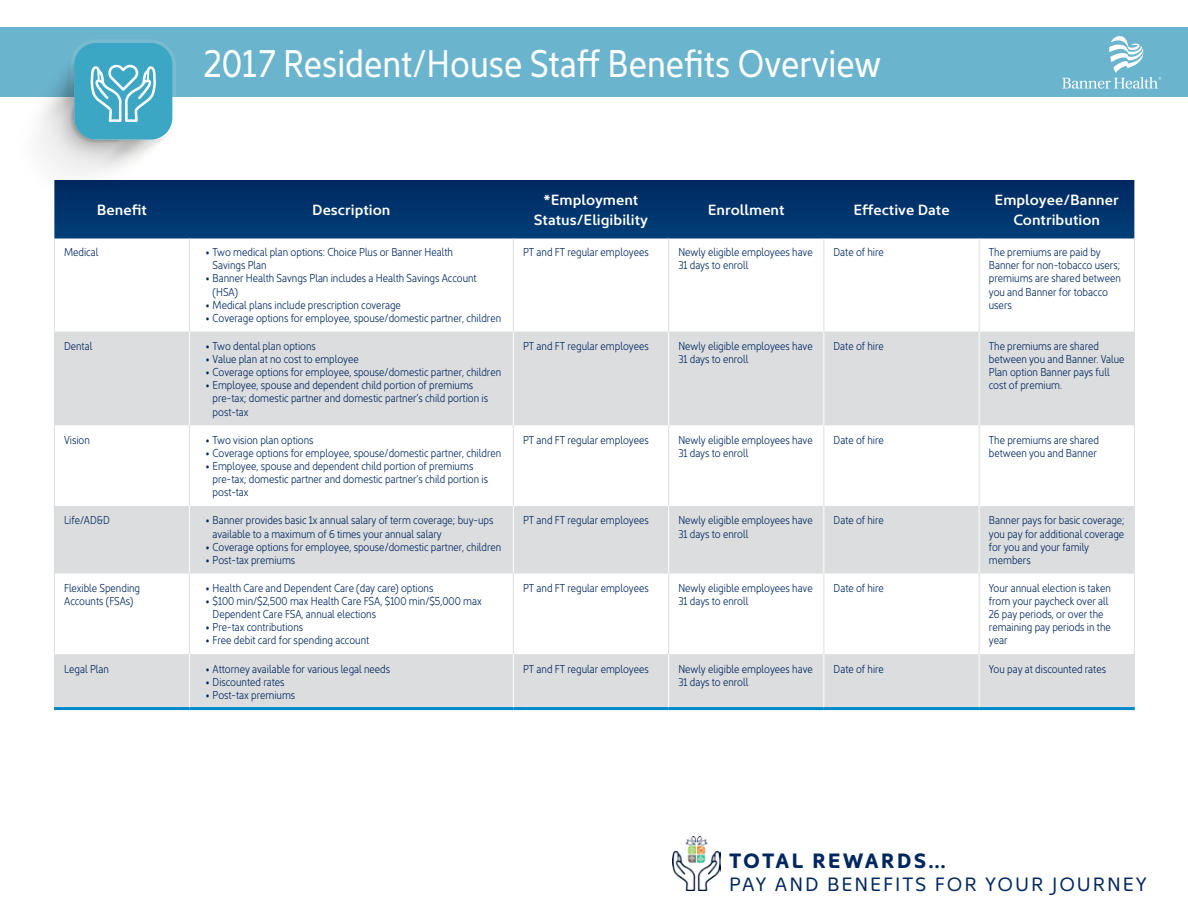
<style>
.page{position:relative;width:1188px;height:918px;background:#fff}
.page>*{position:absolute;margin:0;border:0;box-sizing:border-box;transform-origin:0 0}
.t1{font:39px "Kyrial Sans Pro Regular Cond";color:#fff}
.t2{font:700 21px "Kyrial Sans Pro";letter-spacing:.1em;color:#00275f}
.t3{font:19.5px "Kyrial Sans Pro";letter-spacing:.1em;color:#00275f}
.t4{font:600 15px/20.2px "Kyrial Sans Pro";color:#fff;text-align:center}
.t5{font:11.7px/13px "Kyrial Sans Pro Light Cond";color:#00275f}
</style>
<div class="page">
<svg style="left:54px;top:180px;width:1080px;height:59px;background:#03366d"></svg>
<svg style="left:55px;top:332px;width:1079px;height:375px;fill:#dcddde"></svg>
<hr style="left:54px;top:239px;width:1px;height:93px;background:#dcddde">
<hr style="left:189px;top:239px;width:1px;height:93px;background:#dcddde">
<hr style="left:513px;top:239px;width:1px;height:93px;background:#dcddde">
<hr style="left:668px;top:239px;width:1px;height:93px;background:#dcddde">
<hr style="left:824px;top:239px;width:1px;height:93px;background:#dcddde">
<hr style="left:979px;top:239px;width:1px;height:93px;background:#dcddde">
<hr style="left:1134px;top:239px;width:1px;height:93px;background:#dcddde">
<hr style="left:54px;top:332px;width:1px;height:93px;background:#dcddde">
<hr style="left:1134px;top:332px;width:1px;height:93px;background:#dcddde">
<hr style="left:54px;top:425px;width:1px;height:81px;background:#dcddde">
<hr style="left:1134px;top:425px;width:1px;height:81px;background:#dcddde">
<hr style="left:54px;top:506px;width:1px;height:68px;background:#dcddde">
<hr style="left:1134px;top:506px;width:1px;height:68px;background:#dcddde">
<hr style="left:54px;top:574px;width:1px;height:80px;background:#dcddde">
<hr style="left:1134px;top:574px;width:1px;height:80px;background:#dcddde">
<hr style="left:54px;top:654px;width:1px;height:53px;background:#dcddde">
<hr style="left:1134px;top:654px;width:1px;height:53px;background:#dcddde">
<hr style="left:54px;top:707px;width:135px;height:3px;background:#0089cf">
<hr style="left:189px;top:707px;width:324px;height:3px;background:#0089cf">
<hr style="left:513px;top:707px;width:156px;height:3px;background:#0089cf">
<hr style="left:669px;top:707px;width:155px;height:3px;background:#0089cf">
<hr style="left:824px;top:707px;width:155px;height:3px;background:#0089cf">
<hr style="left:979px;top:707px;width:156px;height:3px;background:#0089cf">
<hr style="left:189px;top:332px;width:1px;height:93px;background:#fff">
<hr style="left:513px;top:332px;width:1px;height:93px;background:#fff">
<hr style="left:668px;top:332px;width:1px;height:93px;background:#fff">
<hr style="left:824px;top:332px;width:1px;height:93px;background:#fff">
<hr style="left:979px;top:332px;width:1px;height:93px;background:#fff">
<hr style="left:189px;top:506px;width:1px;height:68px;background:#fff">
<hr style="left:513px;top:506px;width:1px;height:68px;background:#fff">
<hr style="left:668px;top:506px;width:1px;height:68px;background:#fff">
<hr style="left:824px;top:506px;width:1px;height:68px;background:#fff">
<hr style="left:979px;top:506px;width:1px;height:68px;background:#fff">
<hr style="left:189px;top:654px;width:1px;height:53px;background:#fff">
<hr style="left:513px;top:654px;width:1px;height:53px;background:#fff">
<hr style="left:668px;top:654px;width:1px;height:53px;background:#fff">
<hr style="left:824px;top:654px;width:1px;height:53px;background:#fff">
<hr style="left:979px;top:654px;width:1px;height:53px;background:#fff">
<hr style="left:189px;top:425px;width:1px;height:81px;background:#dcddde">
<hr style="left:513px;top:425px;width:1px;height:81px;background:#dcddde">
<hr style="left:668px;top:425px;width:1px;height:81px;background:#dcddde">
<hr style="left:824px;top:425px;width:1px;height:81px;background:#dcddde">
<hr style="left:979px;top:425px;width:1px;height:81px;background:#dcddde">
<hr style="left:189px;top:574px;width:1px;height:80px;background:#dcddde">
<hr style="left:513px;top:574px;width:1px;height:80px;background:#dcddde">
<hr style="left:668px;top:574px;width:1px;height:80px;background:#dcddde">
<hr style="left:824px;top:574px;width:1px;height:80px;background:#dcddde">
<hr style="left:979px;top:574px;width:1px;height:80px;background:#dcddde">
<div style="left:0;top:27px;width:1188px;height:69px;background:#6bb4ce"></div>
<div style="left:71px;top:39px;width:105px;height:104px;background:linear-gradient(to right,#79bad1,#77b9d0);border-radius:25px"></div>
<div style="left:74px;top:43px;width:98px;height:97px;background:#3ba7c4;border-radius:22px"></div>
<svg style="left:18px;top:54px;width:156px;height:138px"></svg>
<svg style="left:1062px;top:36px;width:99px;height:53px"></svg>
<img style="left:673px;top:836px;width:47px;height:55px">
<h1 class="t1" style="left:204px;top:37px;width:679px">2017 Resident/House Staff Benefits Overview</h1>
<p class="t4" style="left:97px;top:199px;width:52px">Benefit</p>
<p class="t4" style="left:312px;top:199px;width:80px">Description</p>
<p class="t4" style="left:534px;top:189px;width:116px">*Employment<br>Status/Eligibility</p>
<p class="t4" style="left:708px;top:199px;width:78px">Enrollment</p>
<p class="t4" style="left:853px;top:199px;width:98px">Effective Date</p>
<p class="t4" style="left:995px;top:189px;width:126px">Employee/Banner<br>Contribution</p>
<p class="t5" style="left:64px;top:245px;width:36px">Medical</p>
<p class="t5" style="left:213px;top:244px;width:242px;text-indent:-7px">• Two medical plan options: Choice Plus or Banner Health<br>Savings Plan</p>
<p class="t5" style="left:213px;top:271px;width:266px;text-indent:-7px">• Banner Health Savngs Plan includes a Health Savings Account (HSA)</p>
<p class="t5" style="left:206px;top:297px;width:197px">• Medical plans include prescription coverage</p>
<p class="t5" style="left:206px;top:310px;width:297px">• Coverage options for employee, spouse/domestic partner, children</p>
<p class="t5" style="left:523px;top:245px;width:127px">PT and FT regular employees</p>
<p class="t5" style="left:678px;top:245px;width:136px">Newly eligible employees have<br>31 days to enroll</p>
<p class="t5" style="left:834px;top:245px;width:52px">Date of hire</p>
<p class="t5" style="left:989px;top:245px;width:133px">The premiums are paid by<br>Banner for non-tobacco users; premiums are shared between you and Banner for tobacco users</p>
<p class="t5" style="left:64px;top:338px;width:30px">Dental</p>
<p class="t5" style="left:206px;top:338px;width:112px">• Two dental plan options</p>
<p class="t5" style="left:206px;top:351px;width:154px">• Value plan at no cost to employee</p>
<p class="t5" style="left:206px;top:365px;width:297px">• Coverage options for employee, spouse/domestic partner, children</p>
<p class="t5" style="left:213px;top:378px;width:277px;text-indent:-7px">• Employee, spouse and dependent child portion of premiums pre-tax; domestic partner and domestic partner’s child portion is post-tax</p>
<p class="t5" style="left:64px;top:432px;width:27px">Vision</p>
<p class="t5" style="left:206px;top:432px;width:109px">• Two vision plan options</p>
<p class="t5" style="left:206px;top:445px;width:297px">• Coverage options for employee, spouse/domestic partner, children</p>
<p class="t5" style="left:213px;top:458px;width:277px;text-indent:-7px">• Employee, spouse and dependent child portion of premiums pre-tax; domestic partner and domestic partner’s child portion is post-tax</p>
<p class="t5" style="left:64px;top:513px;width:47px">Life/AD&amp;D</p>
<p class="t5" style="left:213px;top:513px;width:282px;text-indent:-7px">• Banner provides basic 1x annual salary of term coverage; buy-ups available to a maximum of 6 times your annual salary</p>
<p class="t5" style="left:206px;top:539px;width:297px">• Coverage options for employee, spouse/domestic partner, children</p>
<p class="t5" style="left:206px;top:552px;width:91px">• Post-tax premiums</p>
<p class="t5" style="left:64px;top:580px;width:78px">Flexible Spending<br>Accounts (FSAs)</p>
<p class="t5" style="left:206px;top:580px;width:229px">• Health Care and Dependent Care (day care) options</p>
<p class="t5" style="left:213px;top:593px;width:271px;text-indent:-7px">• $100 min/$2,500 max Health Care FSA, $100 min/$5,000 max<br>Dependent Care FSA, annual elections</p>
<p class="t5" style="left:206px;top:620px;width:99px">• Pre-tax contributions</p>
<p class="t5" style="left:206px;top:633px;width:165px">• Free debit card for spending account</p>
<p class="t5" style="left:64px;top:661px;width:46px">Legal Plan</p>
<p class="t5" style="left:206px;top:661px;width:186px">• Attorney available for various legal needs</p>
<p class="t5" style="left:206px;top:674px;width:80px">• Discounted rates</p>
<p class="t5" style="left:206px;top:687px;width:91px">• Post-tax premiums</p>
<p class="t5" style="left:523px;top:338px;width:127px">PT and FT regular employees</p>
<p class="t5" style="left:678px;top:338px;width:136px">Newly eligible employees have<br>31 days to enroll</p>
<p class="t5" style="left:834px;top:338px;width:52px">Date of hire</p>
<p class="t5" style="left:989px;top:338px;width:137px">The premiums are shared between you and Banner. Value<br>Plan option Banner pays full cost of premium.</p>
<p class="t5" style="left:523px;top:432px;width:127px">PT and FT regular employees</p>
<p class="t5" style="left:678px;top:432px;width:136px">Newly eligible employees have<br>31 days to enroll</p>
<p class="t5" style="left:834px;top:432px;width:52px">Date of hire</p>
<p class="t5" style="left:989px;top:432px;width:112px">The premiums are shared between you and Banner</p>
<p class="t5" style="left:523px;top:513px;width:127px">PT and FT regular employees</p>
<p class="t5" style="left:678px;top:513px;width:136px">Newly eligible employees have<br>31 days to enroll</p>
<p class="t5" style="left:834px;top:513px;width:52px">Date of hire</p>
<p class="t5" style="left:989px;top:513px;width:137px">Banner pays for basic coverage; you pay for additional coverage for you and your family members</p>
<p class="t5" style="left:523px;top:580px;width:127px">PT and FT regular employees</p>
<p class="t5" style="left:678px;top:580px;width:136px">Newly eligible employees have<br>31 days to enroll</p>
<p class="t5" style="left:834px;top:580px;width:52px">Date of hire</p>
<p class="t5" style="left:989px;top:580px;width:124px">Your annual election is taken from your paycheck over all<br>26 pay periods, or over the remaining pay periods in the year</p>
<p class="t5" style="left:523px;top:661px;width:127px">PT and FT regular employees</p>
<p class="t5" style="left:678px;top:661px;width:136px">Newly eligible employees have<br>31 days to enroll</p>
<p class="t5" style="left:834px;top:661px;width:52px">Date of hire</p>
<p class="t5" style="left:989px;top:661px;width:119px">You pay at discounted rates</p>
<h2 class="t2" style="left:729px;top:845px;width:218px">TOTAL REWARDS…</h2>
<h3 class="t3" style="left:729px;top:871px;width:419px">PAY AND BENEFITS FOR YOUR JOURNEY</h3>
</div>
